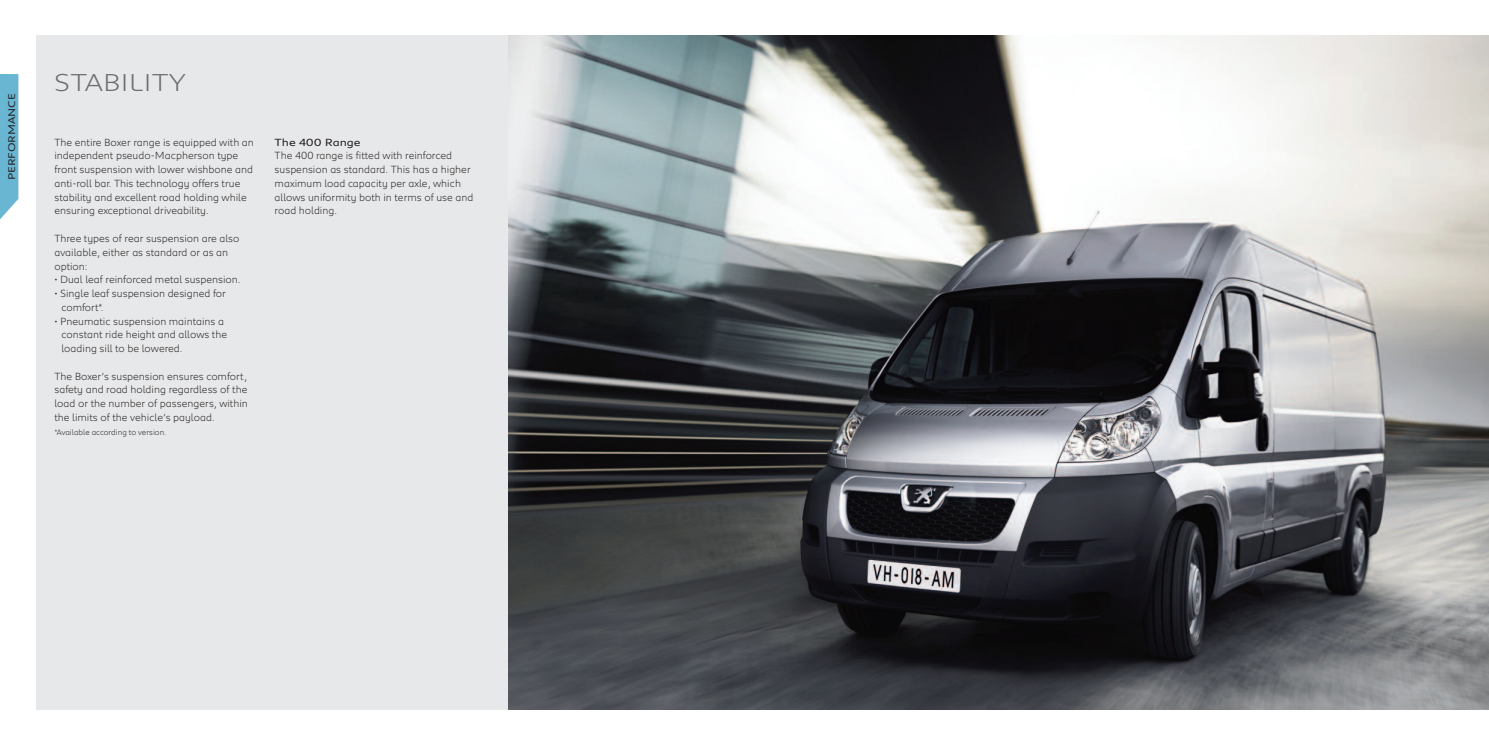
<style>
.page{position:relative;width:1489px;height:745px;background:#fff}
.page>*{position:absolute;margin:0;border:0;box-sizing:border-box;transform-origin:0 0}
.t1{font:300 25px "Peugeot Expanded";color:#6c6d70}
.t2{font:300 10.62px/13.8px "Peugeot";color:#231f20}
.t3{font:10.62px "Peugeot Expanded";color:#231f20}
.t4{font:10px "Peugeot Expanded";color:#231f20}
.t5{font:300 8.12px "Peugeot";color:#231f20}
</style>
<div class="page">
<svg style="left:0;top:74px;width:18px;height:145px;background:#73bad5"></svg>
<div style="left:36px;top:36px;width:472px;height:673px;background:#e7e8e9"></div>
<img style="left:508px;top:35px;width:980px;height:674px">
<p class="t4" style="left:8px;top:180px;width:88px;rotate:-90deg">PERFORMANCE</p>
<h1 class="t1" style="left:54px;top:74px;width:133px">STABILITY</h1>
<p class="t2" style="left:54px;top:136px;width:201px">The entire Boxer range is equipped with an independent pseudo-Macpherson type front suspension with lower wishbone and anti-roll bar. This technology offers true stability and excellent road holding while ensuring exceptional driveability.</p>
<p class="t2" style="left:54px;top:232px;width:186px">Three types of rear suspension are also available, either as standard or as an option:</p>
<p class="t2" style="left:54px;top:273px;width:188px">• Dual leaf reinforced metal suspension.</p>
<p class="t2" style="left:61px;top:287px;width:166px;text-indent:-7px">• Single leaf suspension designed for comfort*.</p>
<p class="t2" style="left:61px;top:315px;width:167px;text-indent:-7px">• Pneumatic suspension maintains a constant ride height and allows the loading sill to be lowered.</p>
<p class="t2" style="left:54px;top:370px;width:195px;text-align:justify">The Boxer’s suspension ensures comfort, safety and road holding regardless of the load or the number of passengers, within the limits of the vehicle’s payload.</p>
<p class="t5" style="left:54px;top:429px;width:113px">*Available according to version.</p>
<p class="t3" style="left:275px;top:138px;width:88px">The 400 Range</p>
<p class="t2" style="left:275px;top:150px;width:200px">The 400 range is fitted with reinforced suspension as standard. This has a higher maximum load capacity per axle, which allows uniformity both in terms of use and road holding.</p>
</div>
